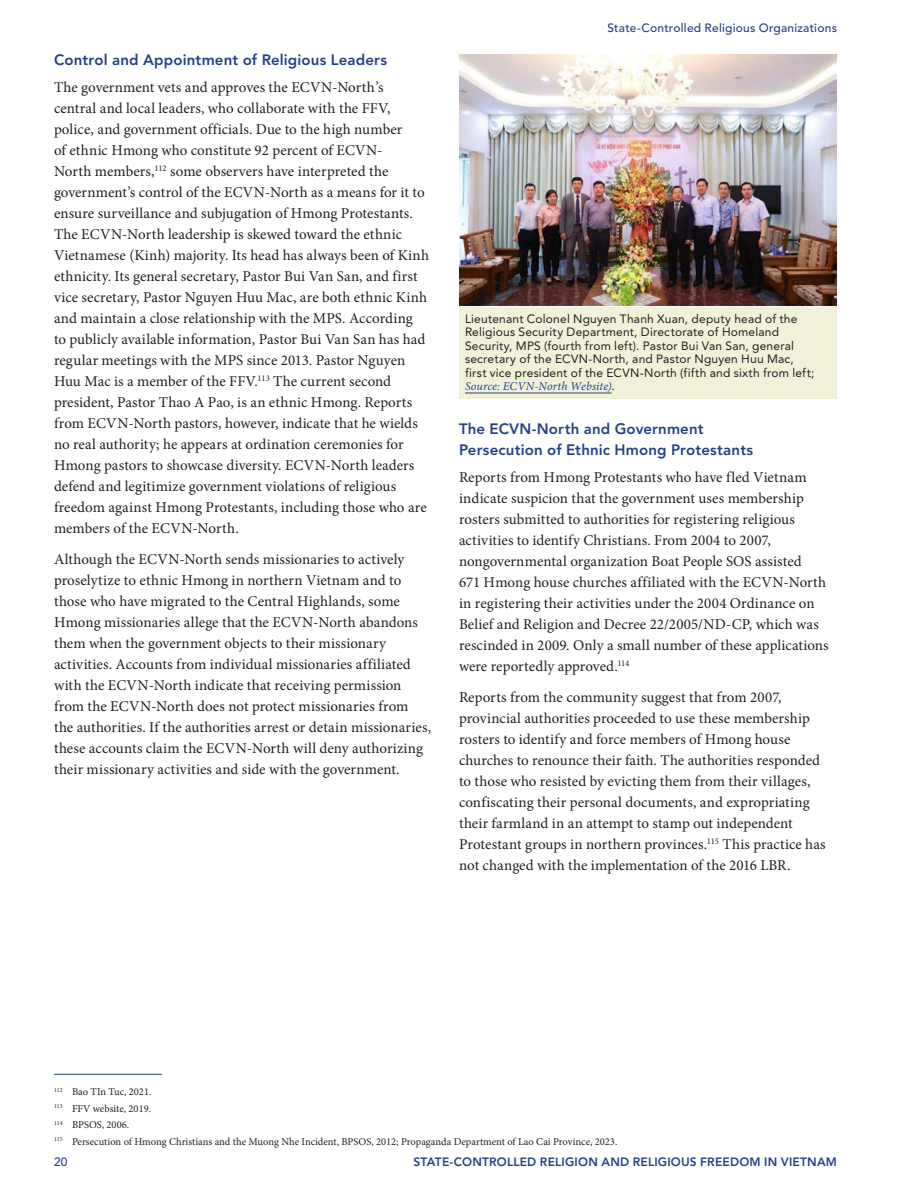
<style>
.page{position:relative;width:918px;height:1188px;background:#fff}
.page>*{position:absolute;margin:0;border:0;box-sizing:border-box;transform-origin:0 0}
.t1{font:15px/21px "Minion Pro";letter-spacing:.005em;color:#231f20}
.t2{font:800 15px/21px "Avenir LT Std";letter-spacing:.01em;color:#253f8e}
.Captions{font:12px/13.5px "Avenir LT Std";letter-spacing:.015em;color:#231f20}
.t3{font:800 12px "Avenir LT Std";letter-spacing:.015em;color:#253f8e}
.t4{font:500 12px "Avenir LT Std";letter-spacing:.02em;color:#253f8e}
.Footnotes{font:10.5px "Minion Pro";color:#231f20}
.s1{font-family:"Minion Pro";font-style:italic;color:#253f8e}
</style>
<div class="page">
<hr style="left:54px;top:1074px;width:108px;height:1px;background:#253f8e">
<div style="left:459px;top:307px;width:378px;height:92px;background:#f0f1d6"></div>
<hr style="left:465px;top:393px;width:147px;height:1px;background:#253f8e">
<img style="left:459px;top:54px;width:378px;height:252px">
<h3 class="t2" style="left:54px;top:50px;width:335px">Control and Appointment of Religious Leaders</h3>
<p class="t1" style="left:54px;top:76px;width:377px">The government vets and approves the ECVN-North’s central and local leaders, who collaborate with the FFV, police, and government officials. Due to the high number<br>of ethnic Hmong who constitute 92 percent of ECVN-<br>North members,<sup>112</sup> some observers have interpreted the government’s control of the ECVN-North as a means for it to ensure surveillance and subjugation of Hmong Protestants.<br>The ECVN-North leadership is skewed toward the ethnic Vietnamese (Kinh) majority. Its head has always been of Kinh ethnicity. Its general secretary, Pastor Bui Van San, and first vice secretary, Pastor Nguyen Huu Mac, are both ethnic Kinh and maintain a close relationship with the MPS. According<br>to publicly available information, Pastor Bui Van San has had regular meetings with the MPS since 2013. Pastor Nguyen Huu Mac is a member of the FFV.<sup>113</sup> The current second president, Pastor Thao A Pao, is an ethnic Hmong. Reports from ECVN-North pastors, however, indicate that he wields no real authority; he appears at ordination ceremonies for Hmong pastors to showcase diversity. ECVN-North leaders defend and legitimize government violations of religious freedom against Hmong Protestants, including those who are members of the ECVN-North.</p>
<p class="t1" style="left:54px;top:549px;width:379px">Although the ECVN-North sends missionaries to actively proselytize to ethnic Hmong in northern Vietnam and to those who have migrated to the Central Highlands, some Hmong missionaries allege that the ECVN-North abandons them when the government objects to their missionary activities. Accounts from individual missionaries affiliated with the ECVN-North indicate that receiving permission from the ECVN-North does not protect missionaries from the authorities. If the authorities arrest or detain missionaries, these accounts claim the ECVN-North will deny authorizing their missionary activities and side with the government.</p>
<p class="t4" style="left:608px;top:20px;width:231px">State-Controlled Religious Organizations</p>
<p class="Captions" style="left:465px;top:312px;width:351px">Lieutenant Colonel Nguyen Thanh Xuan, deputy head of the Religious Security Department, Directorate of Homeland Security, MPS (fourth from left). Pastor Bui Van San, general secretary of the ECVN-North, and Pastor Nguyen Huu Mac, first vice president of the ECVN-North (fifth and sixth from left; <span class="s1">Source: ECVN-North Website)</span>.</p>
<h3 class="t2" style="left:459px;top:419px;width:296px">The ECVN-North and Government<br>Persecution of Ethnic Hmong Protestants</h3>
<p class="t1" style="left:459px;top:466px;width:371px">Reports from Hmong Protestants who have fled Vietnam indicate suspicion that the government uses membership rosters submitted to authorities for registering religious activities to identify Christians. From 2004 to 2007, nongovernmental organization Boat People SOS assisted<br>671 Hmong house churches affiliated with the ECVN-North in registering their activities under the 2004 Ordinance on Belief and Religion and Decree 22/2005/ND-CP, which was rescinded in 2009. Only a small number of these applications were reportedly approved.<sup>114</sup></p>
<p class="t1" style="left:459px;top:687px;width:368px">Reports from the community suggest that from 2007, provincial authorities proceeded to use these membership rosters to identify and force members of Hmong house churches to renounce their faith. The authorities responded to those who resisted by evicting them from their villages, confiscating their personal documents, and expropriating their farmland in an attempt to stamp out independent Protestant groups in northern provinces.<sup>115</sup> This practice has not changed with the implementation of the 2016 LBR.</p>
<p class="Footnotes" style="left:54px;top:1085px;width:99px"><sup>112</sup> Bao TIn Tuc, 2021.</p>
<p class="Footnotes" style="left:54px;top:1101px;width:99px"><sup>113</sup> FFV website, 2019.</p>
<p class="Footnotes" style="left:54px;top:1118px;width:77px"><sup>114</sup> BPSOS, 2006.</p>
<p class="Footnotes" style="left:54px;top:1134px;width:565px"><sup>115</sup> Persecution of Hmong Christians and the Muong Nhe Incident, BPSOS, 2012; Propaganda Department of Lao Cai Province, 2023.</p>
<p class="t4" style="left:54px;top:1154px;width:15px">20</p>
<p class="t3" style="left:413px;top:1154px;width:425px">State-Controlled Religion and Religious Freedom in Vietnam</p>
</div>
